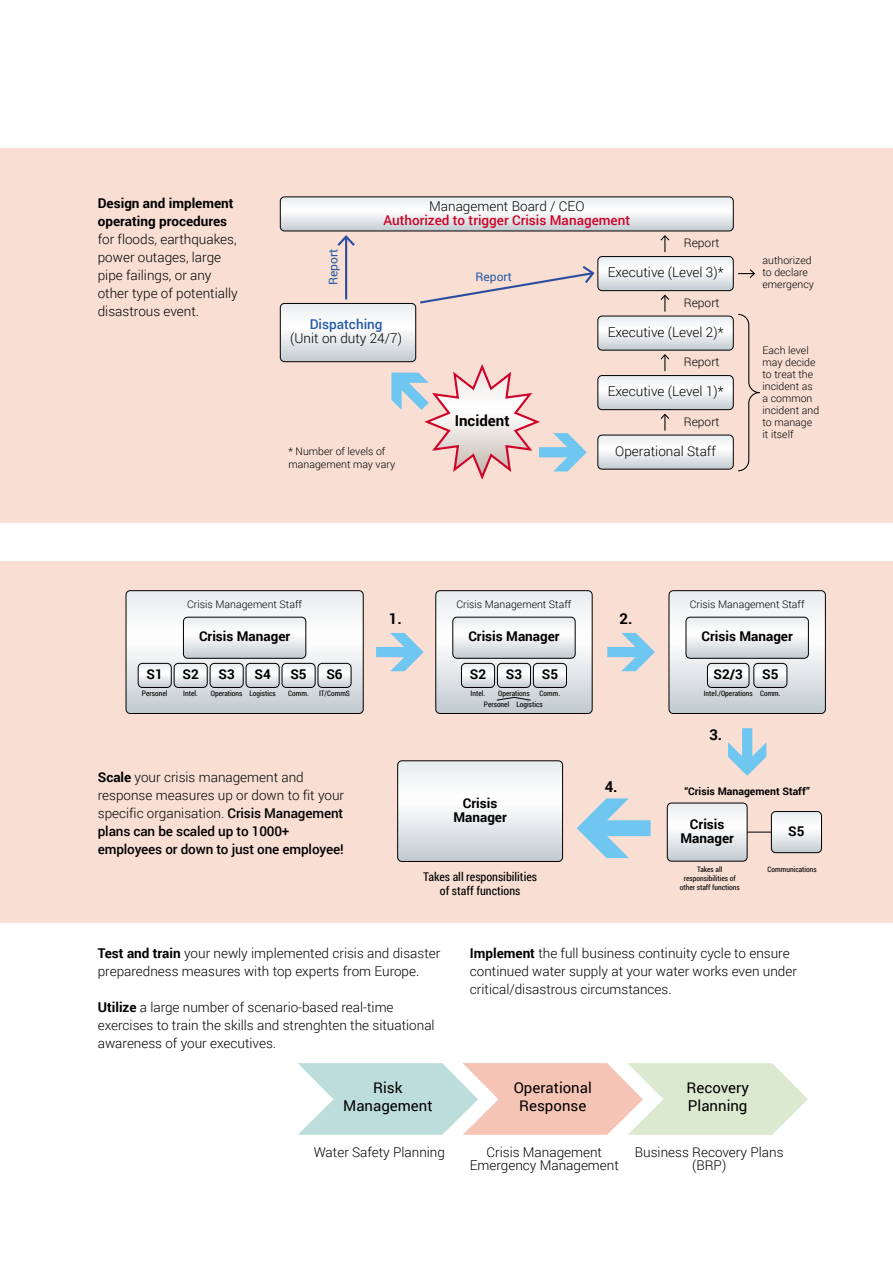
<style>
.page{position:relative;width:893px;height:1263px;background:#fff}
.page>*{position:absolute;margin:0;border:0;box-sizing:border-box;transform-origin:0 0}
.t1{font:15px/18px "Roboto";color:#000;text-align:center}
.t2{font:700 15px "Roboto";color:#000}
.t3{font:300 13.5px/18px "Roboto";color:#000}
.t4{font:700 13.5px/13.5px "Roboto";color:#000;text-align:center}
.t5{font:500 13.5px "Roboto";color:#cf0227}
.t6{font:500 13.5px "Roboto";color:#235aa7}
.t7{font:12px/14.4px "Roboto Condensed";color:#000;text-align:center}
.t8{font:300 12px "Roboto";color:#000}
.t9{font:12px "Roboto";color:#235aa7}
.t10{font:300 10.5px/12px "Roboto";color:#000}
.t11{font:700 10.5px "Roboto";color:#000}
.t12{font:7.5px/9px "Roboto Condensed";color:#000;text-align:center}
.s1{font-weight:700}
.s2{font-weight:500}
</style>
<div class="page">
<div style="left:0;top:149px;width:893px;height:374px;background:#f9ded3"></div>
<div style="left:0;top:561px;width:893px;height:361px;background:#f9ded3"></div>
<div style="left:669px;top:590px;width:157px;height:124px;border:1px solid #000;border-radius:4px"></div>
<svg style="left:399px;top:762px;width:162px;height:98px;background:#e8ebed"></svg>
<div style="left:397px;top:760px;width:166px;height:102px;border:1px solid #000;border-radius:4px"></div>
<svg style="left:669px;top:591px;width:156px;height:122px;background:#dbdee1"></svg>
<div style="left:754px;top:663px;width:33px;height:25px;border:1px solid #000;border-radius:4px"></div>
<svg style="left:667px;top:803px;width:154px;height:58px"></svg>
<div style="left:771px;top:811px;width:51px;height:42px;border:1px solid #000;border-radius:4px"></div>
<svg style="left:126px;top:591px;width:237px;height:122px;background:#dee1e3"></svg>
<div style="left:318px;top:663px;width:33px;height:25px;border:1px solid #000;border-radius:4px"></div>
<svg style="left:436px;top:591px;width:156px;height:122px;background:#dbdfe1"></svg>
<svg style="left:376px;top:633px;width:48px;height:38px"></svg>
<svg style="left:607px;top:633px;width:48px;height:38px"></svg>
<svg style="left:577px;top:798px;width:74px;height:60px"></svg>
<svg style="left:728px;top:728px;width:38px;height:48px"></svg>
<svg style="left:280px;top:197px;width:480px;height:283px"></svg>
<svg style="left:298px;top:1063px;width:510px;height:72px;background:#dfded2"></svg>
<p class="t4" style="left:98px;top:194px;width:137px;line-height:18px;text-align:left">Design and implement operating procedures</p>
<p class="t3" style="left:98px;top:230px;width:141px">for floods, earthquakes, power outages, large pipe failings, or any other type of potentially disastrous event.</p>
<p class="t9" style="left:325px;top:285px;width:38px;rotate:-90deg">Report</p>
<p class="t3" style="left:429px;top:197px;width:157px">Management Board / CEO</p>
<p class="t5" style="left:383px;top:210px;width:248px">Authorized to trigger Crisis Management</p>
<p class="t8" style="left:684px;top:234px;width:37px">Report</p>
<p class="t9" style="left:476px;top:268px;width:38px">Report</p>
<p class="t3" style="left:608px;top:263px;width:117px">Executive (Level 3)*</p>
<p class="t10" style="left:763px;top:253px;width:53px">authorized to declare emergency</p>
<p class="t6" style="left:310px;top:315px;width:74px">Dispatching</p>
<p class="t3" style="left:290px;top:329px;width:113px">(Unit on duty 24/7)</p>
<p class="t10" style="left:289px;top:444px;width:108px;line-height:13.5px">* Number of levels of management may vary</p>
<p class="t2" style="left:455px;top:410px;width:56px">Incident</p>
<p class="t8" style="left:684px;top:294px;width:37px">Report</p>
<p class="t3" style="left:608px;top:322px;width:117px">Executive (Level 2)*</p>
<p class="t8" style="left:684px;top:353px;width:37px">Report</p>
<p class="t3" style="left:608px;top:382px;width:117px">Executive (Level 1)*</p>
<p class="t8" style="left:684px;top:413px;width:37px">Report</p>
<p class="t3" style="left:615px;top:441px;width:102px">Operational Staff</p>
<p class="t10" style="left:763px;top:343px;width:58px">Each level may decide to treat the incident as a common incident and to manage it itself</p>
<p class="t10" style="left:187px;top:598px;width:116px">Crisis Management Staff</p>
<p class="t10" style="left:457px;top:598px;width:116px">Crisis Management Staff</p>
<p class="t10" style="left:690px;top:598px;width:116px">Crisis Management Staff</p>
<p class="t2" style="left:389px;top:608px;width:14px">1.</p>
<p class="t2" style="left:619px;top:608px;width:14px">2.</p>
<p class="t4" style="left:199px;top:629px;width:93px">Crisis Manager</p>
<p class="t4" style="left:468px;top:629px;width:93px">Crisis Manager</p>
<p class="t4" style="left:702px;top:629px;width:93px">Crisis Manager</p>
<p class="t4" style="left:147px;top:667px;width:18px">S1</p>
<p class="t12" style="left:142px;top:688px;width:27px">Personel</p>
<p class="t4" style="left:183px;top:667px;width:18px">S2</p>
<p class="t12" style="left:183px;top:688px;width:16px">Intel.</p>
<p class="t4" style="left:218px;top:667px;width:18px">S3</p>
<p class="t12" style="left:211px;top:688px;width:33px">Operations</p>
<p class="t4" style="left:254px;top:667px;width:18px">S4</p>
<p class="t12" style="left:249px;top:688px;width:28px">Logistics</p>
<p class="t4" style="left:290px;top:667px;width:18px">S5</p>
<p class="t12" style="left:288px;top:688px;width:22px">Comm.</p>
<p class="t4" style="left:326px;top:667px;width:18px">S6</p>
<p class="t12" style="left:319px;top:688px;width:32px">IT/CommS</p>
<p class="t4" style="left:470px;top:667px;width:18px">S2</p>
<p class="t12" style="left:471px;top:688px;width:16px">Intel.</p>
<p class="t4" style="left:506px;top:667px;width:18px">S3</p>
<p class="t12" style="left:498px;top:688px;width:33px">Operations</p>
<p class="t4" style="left:542px;top:667px;width:18px">S5</p>
<p class="t12" style="left:540px;top:688px;width:22px">Comm.</p>
<p class="t4" style="left:713px;top:667px;width:31px">S2/3</p>
<p class="t12" style="left:704px;top:688px;width:50px">Intel./Operations</p>
<p class="t4" style="left:762px;top:667px;width:18px">S5</p>
<p class="t12" style="left:760px;top:688px;width:22px">Comm.</p>
<p class="t12" style="left:484px;top:699px;width:60px">Personel Logistics</p>
<p class="t2" style="left:709px;top:724px;width:14px">3.</p>
<p class="t3" style="left:98px;top:768px;width:248px"><span class="s1">Scale</span> your crisis management and response measures up or down to fit your specific organisation. <span class="s2">Crisis Management plans can be scaled up to 1000+ employees or down to just one employee!</span></p>
<p class="t4" style="left:453px;top:796px;width:55px">Crisis<br>Manager</p>
<p class="t2" style="left:605px;top:776px;width:14px">4.</p>
<p class="t11" style="left:684px;top:784px;width:127px">“Crisis Management Staff”</p>
<p class="t4" style="left:680px;top:817px;width:55px">Crisis<br>Manager</p>
<p class="t4" style="left:788px;top:824px;width:18px">S5</p>
<p class="t7" style="left:423px;top:869px;width:115px">Takes all responsibilities of staff functions</p>
<p class="t12" style="left:697px;top:865px;width:27px">Takes all</p>
<p class="t12" style="left:768px;top:865px;width:51px">Communications</p>
<p class="t12" style="left:680px;top:874px;width:61px">responsibilities of other staff functions</p>
<p class="t3" style="left:98px;top:944px;width:344px"><span class="s1">Test and train</span> your newly implemented crisis and disaster preparedness measures with top experts from Europe.</p>
<p class="t3" style="left:98px;top:998px;width:338px"><span class="s1">Utilize</span> a large number of scenario-based real-time exercises to train the skills and strenghten the situational awareness of your executives.</p>
<p class="t3" style="left:470px;top:944px;width:329px"><span class="s1">Implement</span> the full business continuity cycle to ensure continued water supply at your water works even under critical/disastrous circumstances.</p>
<p class="t1" style="left:343px;top:1078px;width:91px">Risk<br>Management</p>
<p class="t1" style="left:686px;top:1078px;width:64px;text-align:left">Recovery<br>Planning</p>
<p class="t1" style="left:514px;top:1078px;width:80px">Operational<br>Response</p>
<p class="t3" style="left:314px;top:1142px;width:133px">Water Safety Planning</p>
<p class="t3" style="left:635px;top:1144px;width:150px;line-height:13.5px;text-align:center">Business Recovery Plans (BRP)</p>
<p class="t3" style="left:470px;top:1144px;width:151px;line-height:13.5px;text-align:center">Crisis Management<br>Emergency Management</p>
</div>
